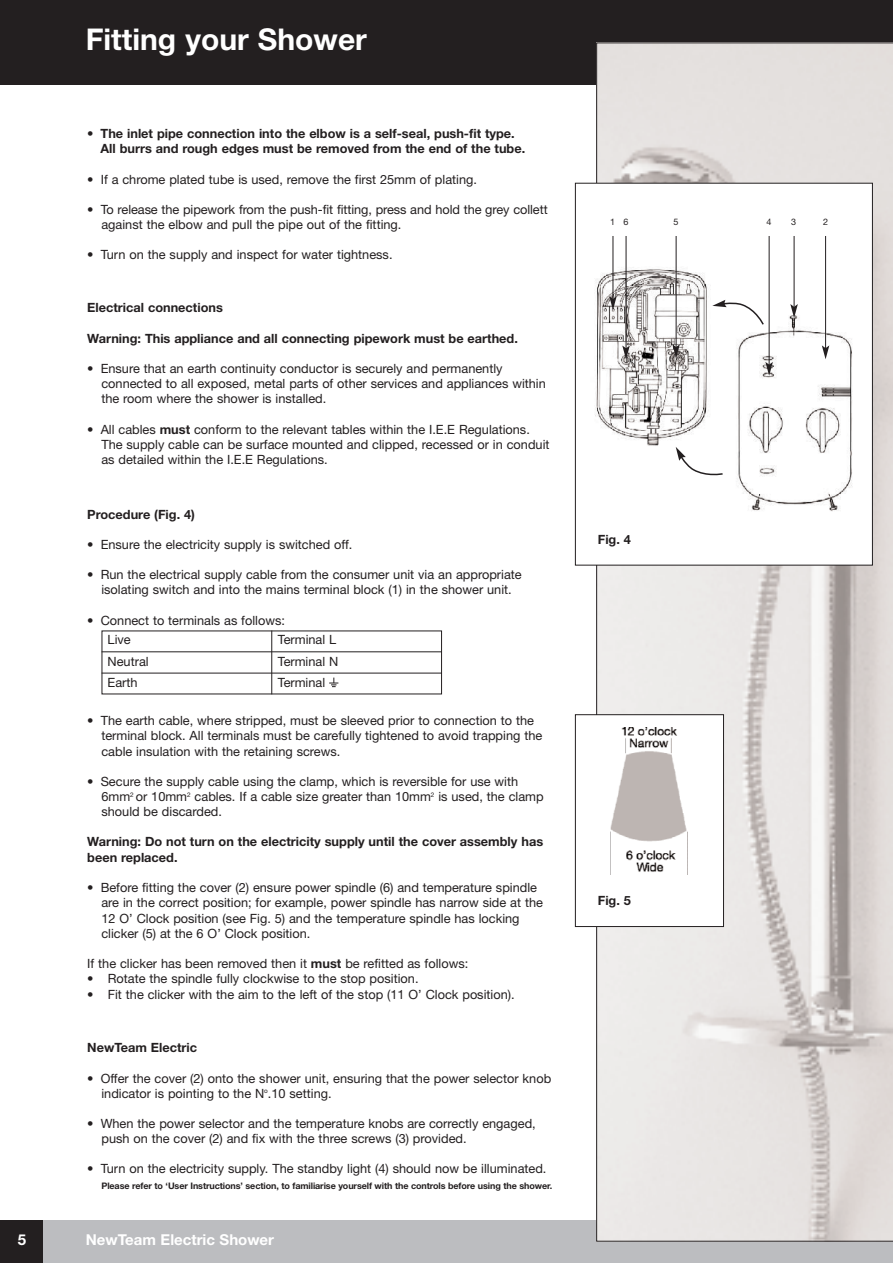
<style>
.page{position:relative;width:893px;height:1263px;background:#fff}
.page>*{position:absolute;margin:0;border:0;box-sizing:border-box;transform-origin:0 0}
.t1{font:700 30px "Helvetica Neue";color:#fff}
.t2{font:700 15px "Helvetica Neue";color:#fff}
.t3{font:12.75px/15.3px "Helvetica Neue";color:#231f20}
.t4{font:700 12.75px/15.3px "Helvetica Neue";color:#231f20}
.t5{font:700 9px "Helvetica Neue";letter-spacing:-.01em;color:#231f20}
.t6{font:9px "Helvetica Neue";color:#231f20}
.s1{font-weight:400}
.s2{font-weight:700}
</style>
<div class="page">
<div style="left:0;top:0;width:892px;height:85px;background:#231f20"></div>
<div style="left:0;top:1220px;width:43px;height:43px;background:#231f20"></div>
<div style="left:43px;top:1220px;width:849px;height:43px;background:#bcbdc0"></div>
<svg style="left:596px;top:43px;width:296px;height:1199px"></svg>
<hr style="left:102px;top:651px;width:340px;height:1px;background:#231f20">
<hr style="left:102px;top:673px;width:340px;height:1px;background:#231f20">
<hr style="left:271px;top:631px;width:1px;height:63px;background:#231f20">
<svg style="left:329px;top:678px;width:9px;height:9px"></svg>
<div style="left:575px;top:715px;width:148px;height:212px;background:#fff"></div>
<img style="left:613px;top:727px;width:71px;height:87px">
<img style="left:610px;top:814px;width:77px;height:61px">
<div style="left:575px;top:714px;width:149px;height:213px;border:1px solid #231f20"></div>
<div style="left:575px;top:183px;width:297px;height:382px;background:#fff"></div>
<img style="left:737px;top:310px;width:115px;height:201px">
<div style="left:575px;top:183px;width:297px;height:383px;border:1px solid #231f20"></div>
<img style="left:595px;top:261px;width:114px;height:185px">
<hr style="left:612px;top:236px;width:1px;height:63px;background:#231f20">
<svg style="left:609px;top:296px;width:7px;height:14px"></svg>
<hr style="left:675px;top:236px;width:1px;height:111px;background:#231f20">
<svg style="left:672px;top:344px;width:7px;height:14px"></svg>
<hr style="left:625px;top:236px;width:1px;height:112px;background:#231f20">
<svg style="left:622px;top:346px;width:7px;height:13px"></svg>
<svg style="left:675px;top:447px;width:48px;height:29px"></svg>
<svg style="left:712px;top:300px;width:52px;height:26px"></svg>
<hr style="left:768px;top:236px;width:1px;height:129px;background:#231f20">
<svg style="left:765px;top:362px;width:7px;height:14px"></svg>
<hr style="left:825px;top:236px;width:1px;height:112px;background:#231f20">
<svg style="left:821px;top:345px;width:8px;height:14px"></svg>
<hr style="left:793px;top:236px;width:1px;height:71px;background:#231f20">
<svg style="left:790px;top:304px;width:7px;height:14px"></svg>
<h1 class="t1" style="left:86px;top:29px;width:283px">Fitting your Shower</h1>
<p class="t4" style="left:101px;top:127px;width:426px;text-indent:-13px"><span class="s1">•</span> The inlet pipe connection into the elbow is a self-seal, push-fit type.<br>All burrs and rough edges must be removed from the end of the tube.</p>
<p class="t3" style="left:87px;top:173px;width:391px">• If a chrome plated tube is used, remove the first 25mm of plating.</p>
<p class="t3" style="left:101px;top:203px;width:447px;text-indent:-14px">• To release the pipework from the push-fit fitting, press and hold the grey collett against the elbow and pull the pipe out of the fitting.</p>
<p class="t3" style="left:87px;top:248px;width:307px">• Turn on the supply and inspect for water tightness.</p>
<p class="t4" style="left:87px;top:301px;width:137px">Electrical connections</p>
<p class="t4" style="left:87px;top:332px;width:432px">Warning: This appliance and all connecting pipework must be earthed.</p>
<p class="t3" style="left:101px;top:362px;width:446px;text-indent:-14px">• Ensure that an earth continuity conductor is securely and permanently connected to all exposed, metal parts of other services and appliances within the room where the shower is installed.</p>
<p class="t3" style="left:101px;top:423px;width:449px;text-indent:-14px">• All cables <span class="s2">must</span> conform to the relevant tables within the I.E.E Regulations.<br>The supply cable can be surface mounted and clipped, recessed or in conduit as detailed within the I.E.E Regulations.</p>
<p class="t4" style="left:87px;top:508px;width:109px">Procedure (Fig. 4)</p>
<p class="t3" style="left:87px;top:538px;width:266px">• Ensure the electricity supply is switched off.</p>
<p class="t3" style="left:87px;top:568px;width:436px;text-align:center">• Run the electrical supply cable from the consumer unit via an appropriate isolating switch and into the mains terminal block (1) in the shower unit.</p>
<p class="t3" style="left:108px;top:611px;width:179px;line-height:20px;text-indent:-20px">• Connect to terminals as follows:<br>Live</p>
<p class="t3" style="left:278px;top:634px;width:60px">Terminal L</p>
<p class="t3" style="left:108px;top:655px;width:43px">Neutral</p>
<p class="t3" style="left:278px;top:655px;width:62px">Terminal N</p>
<p class="t3" style="left:108px;top:676px;width:31px">Earth</p>
<p class="t3" style="left:278px;top:676px;width:49px">Terminal</p>
<p class="t3" style="left:101px;top:714px;width:442px;text-indent:-14px">• The earth cable, where stripped, must be sleeved prior to connection to the terminal block. All terminals must be carefully tightened to avoid trapping the cable insulation with the retaining screws.</p>
<p class="t3" style="left:101px;top:775px;width:444px;text-indent:-14px">• Secure the supply cable using the clamp, which is reversible for use with<br>6mm<sup>2</sup> or 10mm<sup>2</sup> cables. If a cable size greater than 10mm<sup>2</sup> is used, the clamp should be discarded.</p>
<p class="t4" style="left:87px;top:835px;width:457px">Warning: Do not turn on the electricity supply until the cover assembly has been replaced.</p>
<p class="t3" style="left:101px;top:881px;width:443px;text-indent:-14px">• Before fitting the cover (2) ensure power spindle (6) and temperature spindle are in the correct position; for example, power spindle has narrow side at the 12 O’ Clock position (see Fig. 5) and the temperature spindle has locking clicker (5) at the 6 O’ Clock position.</p>
<p class="t3" style="left:87px;top:957px;width:382px">If the clicker has been removed then it <span class="s2">must</span> be refitted as follows:</p>
<p class="t3" style="left:87px;top:972px;width:333px">• Rotate the spindle fully clockwise to the stop position.</p>
<p class="t3" style="left:87px;top:988px;width:429px">• Fit the clicker with the aim to the left of the stop (11 O’ Clock position).</p>
<p class="t4" style="left:87px;top:1041px;width:111px">NewTeam Electric</p>
<p class="t3" style="left:101px;top:1072px;width:451px;text-indent:-14px">• Offer the cover (2) onto the shower unit, ensuring that the power selector knob indicator is pointing to the N<sup>o</sup>.10 setting.</p>
<p class="t3" style="left:101px;top:1117px;width:436px;text-indent:-14px">• When the power selector and the temperature knobs are correctly engaged, push on the cover (2) and fix with the three screws (3) provided.</p>
<p class="t3" style="left:87px;top:1163px;width:461px">• Turn on the electricity supply. The standby light (4) should now be illuminated.</p>
<p class="t5" style="left:101px;top:1182px;width:452px">Please refer to ‘User Instructions’ section, to familiarise yourself with the controls before using the shower.</p>
<p class="t2" style="left:18px;top:1235px;width:10px">5</p>
<p class="t2" style="left:86px;top:1235px;width:190px">NewTeam Electric Shower</p>
<p class="t6" style="left:610px;top:218px;width:20px">1 6</p>
<p class="t6" style="left:673px;top:218px;width:7px">5</p>
<p class="t6" style="left:766px;top:218px;width:7px">4</p>
<p class="t6" style="left:791px;top:218px;width:7px">3</p>
<p class="t6" style="left:823px;top:218px;width:7px">2</p>
<p class="t4" style="left:597px;top:533px;width:35px">Fig. 4</p>
<p class="t4" style="left:597px;top:894px;width:35px">Fig. 5</p>
</div>
